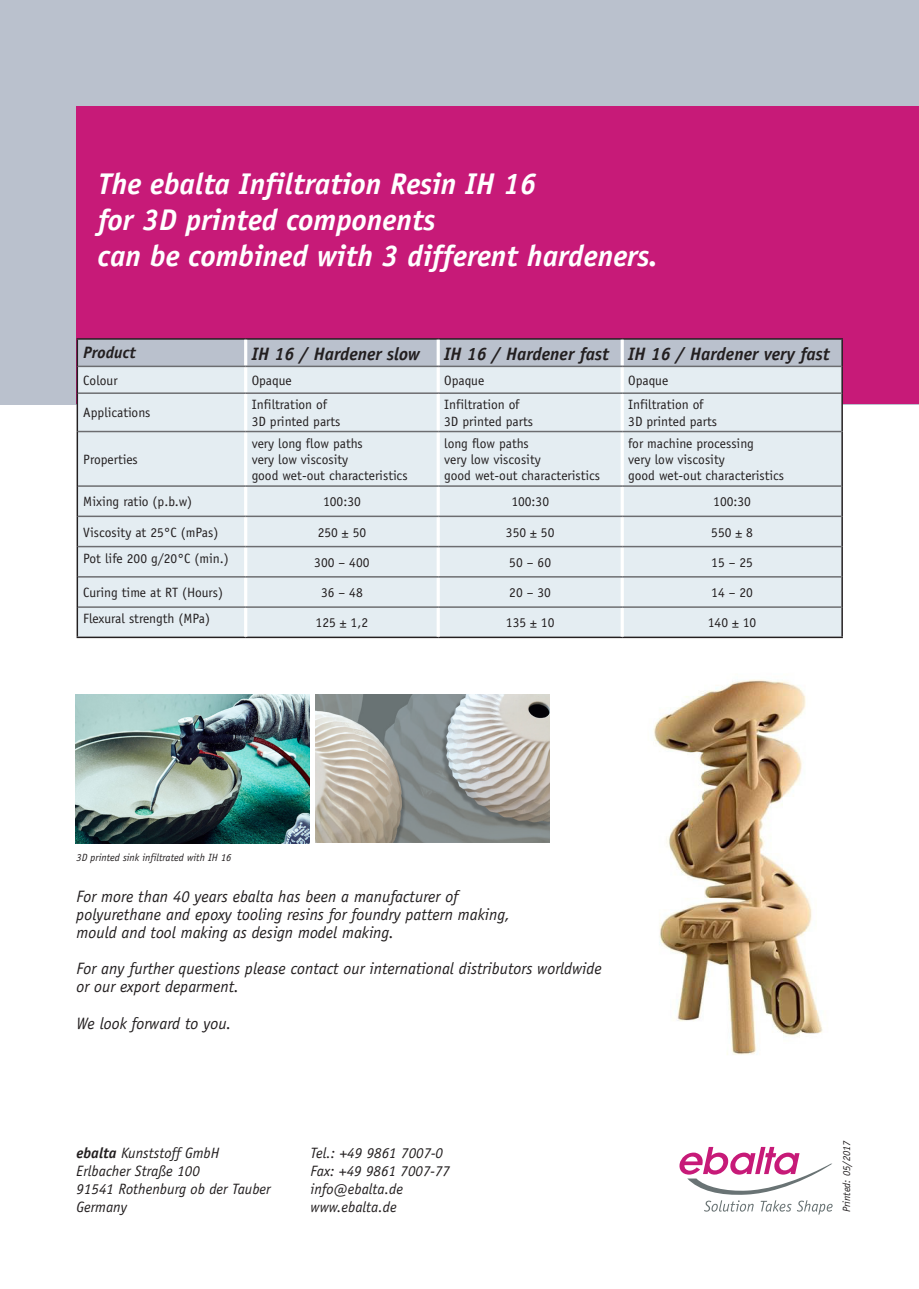
<style>
.page{position:relative;width:919px;height:1289px;background:#fff}
.page>*{position:absolute;margin:0;border:0;box-sizing:border-box;transform-origin:0 0}
.t1{font:italic 700 30px/36px "Officina Sans";color:#fff}
.t2{font:italic 700 18px "Officina Sans";color:#231f20}
.t3{font:italic 16.5px/18px "Officina Sans";color:#231f20}
.t4{font:italic 700 16.5px "Officina Sans";color:#231f20}
.t5{font:italic 15px/18px "Officina Sans";color:#231f20}
.t6{font:13.5px/16.2px "Officina Sans";color:#231f20}
.t7{font:italic 10.5px "Officina Sans";color:#231f20}
.s1{font-weight:700}
</style>
<div class="page">
<div style="left:0;top:0;width:918px;height:404px;background:#bac1cd"></div>
<div style="left:77px;top:106px;width:841px;height:298px;background:#c71a78"></div>
<img style="left:653px;top:679px;width:170px;height:376px">
<img style="left:75px;top:694px;width:234px;height:149px">
<img style="left:315px;top:694px;width:234px;height:148px">
<svg style="left:679px;top:1146px;width:153px;height:68px"></svg>
<div style="left:78px;top:394px;width:763px;height:242px;background:#e4edf2"></div>
<hr style="left:77px;top:338px;width:169px;height:2px;background:#231f20">
<hr style="left:246px;top:338px;width:192px;height:2px;background:#231f20">
<hr style="left:438px;top:338px;width:184px;height:2px;background:#231f20">
<hr style="left:622px;top:338px;width:220px;height:2px;background:#231f20">
<svg style="left:77px;top:339px;width:765px;height:54px;background:#cbd3dc"></svg>
<hr style="left:77px;top:393px;width:1px;height:38px;background:#231f20">
<hr style="left:841px;top:393px;width:1px;height:38px;background:#231f20">
<hr style="left:77px;top:431px;width:1px;height:55px;background:#231f20">
<hr style="left:841px;top:431px;width:1px;height:55px;background:#231f20">
<hr style="left:77px;top:486px;width:1px;height:30px;background:#231f20">
<hr style="left:841px;top:486px;width:1px;height:30px;background:#231f20">
<hr style="left:77px;top:516px;width:1px;height:30px;background:#231f20">
<hr style="left:841px;top:516px;width:1px;height:30px;background:#231f20">
<hr style="left:77px;top:546px;width:1px;height:31px;background:#231f20">
<hr style="left:841px;top:546px;width:1px;height:31px;background:#231f20">
<hr style="left:77px;top:577px;width:1px;height:30px;background:#231f20">
<hr style="left:841px;top:577px;width:1px;height:30px;background:#231f20">
<svg style="left:77px;top:607px;width:1px;height:29px"></svg>
<svg style="left:841px;top:607px;width:1px;height:29px"></svg>
<hr style="left:77px;top:636px;width:169px;height:2px;background:#231f20">
<hr style="left:246px;top:636px;width:192px;height:2px;background:#231f20">
<hr style="left:438px;top:636px;width:184px;height:2px;background:#231f20">
<hr style="left:622px;top:636px;width:220px;height:2px;background:#231f20">
<hr style="left:244px;top:340px;width:3px;height:25px;background:#fff">
<svg style="left:436px;top:340px;width:4px;height:25px"></svg>
<hr style="left:620px;top:340px;width:3px;height:25px;background:#fff">
<hr style="left:244px;top:367px;width:3px;height:25px;background:#fff">
<hr style="left:436px;top:367px;width:4px;height:25px;background:#fff">
<hr style="left:620px;top:367px;width:3px;height:25px;background:#fff">
<hr style="left:244px;top:394px;width:3px;height:37px;background:#fff">
<hr style="left:436px;top:394px;width:4px;height:37px;background:#fff">
<hr style="left:620px;top:394px;width:3px;height:37px;background:#fff">
<hr style="left:244px;top:432px;width:3px;height:53px;background:#fff">
<hr style="left:436px;top:432px;width:4px;height:53px;background:#fff">
<hr style="left:620px;top:432px;width:3px;height:53px;background:#fff">
<hr style="left:244px;top:487px;width:3px;height:28px;background:#fff">
<svg style="left:436px;top:487px;width:4px;height:28px"></svg>
<hr style="left:620px;top:487px;width:3px;height:28px;background:#fff">
<hr style="left:244px;top:517px;width:3px;height:29px;background:#fff">
<hr style="left:436px;top:517px;width:4px;height:29px;background:#fff">
<hr style="left:620px;top:517px;width:3px;height:29px;background:#fff">
<hr style="left:244px;top:547px;width:3px;height:29px;background:#fff">
<hr style="left:436px;top:547px;width:4px;height:29px;background:#fff">
<hr style="left:620px;top:547px;width:3px;height:29px;background:#fff">
<hr style="left:244px;top:577px;width:3px;height:29px;background:#fff">
<hr style="left:436px;top:577px;width:4px;height:29px;background:#fff">
<hr style="left:620px;top:577px;width:3px;height:29px;background:#fff">
<hr style="left:244px;top:608px;width:3px;height:28px;background:#fff">
<svg style="left:436px;top:608px;width:4px;height:28px"></svg>
<hr style="left:620px;top:608px;width:3px;height:28px;background:#fff">
<hr style="left:78px;top:365px;width:168px;height:2px;background:#6c6d70">
<hr style="left:246px;top:365px;width:192px;height:2px;background:#6c6d70">
<hr style="left:438px;top:365px;width:184px;height:2px;background:#6c6d70">
<hr style="left:622px;top:365px;width:219px;height:2px;background:#6c6d70">
<hr style="left:78px;top:392px;width:168px;height:2px;background:#6c6d70">
<hr style="left:246px;top:392px;width:192px;height:2px;background:#6c6d70">
<hr style="left:438px;top:392px;width:184px;height:2px;background:#6c6d70">
<hr style="left:622px;top:392px;width:219px;height:2px;background:#6c6d70">
<hr style="left:78px;top:431px;width:168px;height:1px;background:#6c6d70">
<hr style="left:246px;top:431px;width:192px;height:1px;background:#6c6d70">
<hr style="left:438px;top:431px;width:184px;height:1px;background:#6c6d70">
<hr style="left:622px;top:431px;width:219px;height:1px;background:#6c6d70">
<hr style="left:78px;top:485px;width:168px;height:2px;background:#6c6d70">
<hr style="left:246px;top:485px;width:192px;height:2px;background:#6c6d70">
<hr style="left:438px;top:485px;width:184px;height:2px;background:#6c6d70">
<hr style="left:622px;top:485px;width:219px;height:2px;background:#6c6d70">
<hr style="left:78px;top:515px;width:168px;height:2px;background:#6c6d70">
<hr style="left:246px;top:515px;width:192px;height:2px;background:#6c6d70">
<hr style="left:438px;top:515px;width:184px;height:2px;background:#6c6d70">
<hr style="left:622px;top:515px;width:219px;height:2px;background:#6c6d70">
<hr style="left:78px;top:546px;width:168px;height:1px;background:#6c6d70">
<hr style="left:246px;top:546px;width:192px;height:1px;background:#6c6d70">
<hr style="left:438px;top:546px;width:184px;height:1px;background:#6c6d70">
<hr style="left:622px;top:546px;width:219px;height:1px;background:#6c6d70">
<hr style="left:78px;top:576px;width:168px;height:1px;background:#6c6d70">
<hr style="left:246px;top:576px;width:192px;height:1px;background:#6c6d70">
<hr style="left:438px;top:576px;width:184px;height:1px;background:#6c6d70">
<hr style="left:622px;top:576px;width:219px;height:1px;background:#6c6d70">
<hr style="left:78px;top:606px;width:168px;height:2px;background:#6c6d70">
<hr style="left:246px;top:606px;width:192px;height:2px;background:#6c6d70">
<hr style="left:438px;top:606px;width:184px;height:2px;background:#6c6d70">
<hr style="left:622px;top:606px;width:219px;height:2px;background:#6c6d70">
<h1 class="t1" style="left:98px;top:165px;width:561px">The ebalta Infiltration Resin IH 16<br>for 3D printed components<br>can be combined with 3 different hardeners.</h1>
<p class="t4" style="left:83px;top:342px;width:54px">Product</p>
<h2 class="t2" style="left:252px;top:343px;width:170px">IH 16 / Hardener slow</h2>
<h2 class="t2" style="left:444px;top:343px;width:387px">IH 16 / Hardener fast IH 16 / Hardener very fast</h2>
<p class="t6" style="left:83px;top:372px;width:36px">Colour</p>
<p class="t6" style="left:252px;top:372px;width:42px">Opaque</p>
<p class="t6" style="left:444px;top:372px;width:42px">Opaque</p>
<p class="t6" style="left:628px;top:372px;width:42px">Opaque</p>
<p class="t6" style="left:83px;top:405px;width:69px">Applications</p>
<p class="t6" style="left:252px;top:396px;width:90px">Infiltration of<br>3D printed parts</p>
<p class="t6" style="left:444px;top:396px;width:90px">Infiltration of<br>3D printed parts</p>
<p class="t6" style="left:628px;top:396px;width:90px">Infiltration of<br>3D printed parts</p>
<p class="t6" style="left:83px;top:451px;width:56px">Properties</p>
<p class="t6" style="left:252px;top:435px;width:157px">very long flow paths<br>very low viscosity<br>good wet-out characteristics</p>
<p class="t6" style="left:444px;top:435px;width:157px">long flow paths<br>very low viscosity<br>good wet-out characteristics</p>
<p class="t6" style="left:628px;top:435px;width:157px">for machine processing<br>very low viscosity<br>good wet-out characteristics</p>
<p class="t6" style="left:83px;top:493px;width:110px">Mixing ratio (p.b.w)</p>
<p class="t6" style="left:323px;top:493px;width:39px">100:30</p>
<p class="t6" style="left:511px;top:493px;width:39px">100:30</p>
<p class="t6" style="left:713px;top:493px;width:39px">100:30</p>
<p class="t6" style="left:83px;top:524px;width:136px">Viscosity at 25°C (mPas)</p>
<p class="t6" style="left:317px;top:524px;width:50px">250 ± 50</p>
<p class="t6" style="left:506px;top:524px;width:50px">350 ± 50</p>
<p class="t6" style="left:711px;top:524px;width:43px">550 ± 8</p>
<p class="t6" style="left:83px;top:550px;width:147px">Pot life 200 g/20°C (min.)</p>
<p class="t6" style="left:314px;top:554px;width:57px">300 – 400</p>
<p class="t6" style="left:509px;top:554px;width:43px">50 – 60</p>
<p class="t6" style="left:711px;top:554px;width:43px">15 – 25</p>
<p class="t6" style="left:83px;top:584px;width:141px">Curing time at RT (Hours)</p>
<p class="t6" style="left:321px;top:584px;width:43px">36 – 48</p>
<p class="t6" style="left:509px;top:584px;width:43px">20 – 30</p>
<p class="t6" style="left:711px;top:584px;width:43px">14 – 20</p>
<p class="t6" style="left:83px;top:610px;width:128px">Flexural strength (MPa)</p>
<p class="t6" style="left:315px;top:614px;width:54px">125 ± 1,2</p>
<p class="t6" style="left:506px;top:614px;width:50px">135 ± 10</p>
<p class="t6" style="left:707px;top:614px;width:50px">140 ± 10</p>
<p class="t7" style="left:77px;top:851px;width:156px">3D printed sink infiltrated with IH 16</p>
<p class="t3" style="left:77px;top:887px;width:435px">For more than 40 years ebalta has been a manufacturer of polyurethane and epoxy tooling resins for foundry pattern making, mould and tool making as design model making.</p>
<p class="t3" style="left:77px;top:959px;width:526px">For any further questions please contact our international distributors worldwide or our export deparment.</p>
<p class="t3" style="left:77px;top:1013px;width:156px">We look forward to you.</p>
<p class="t5" style="left:77px;top:1144px;width:196px"><span class="s1">ebalta</span> Kunststoff GmbH<br>Erlbacher Straße 100<br>91541 Rothenburg ob der Tauber<br>Germany</p>
<p class="t5" style="left:310px;top:1144px;width:141px">Tel.: +49 9861 7007-0<br>Fax: +49 9861 7007-77 info@ebalta.de www.ebalta.de</p>
<p class="t7" style="left:840px;top:1212px;width:74px;rotate:-90deg">Printed: 05/2017</p>
</div>
